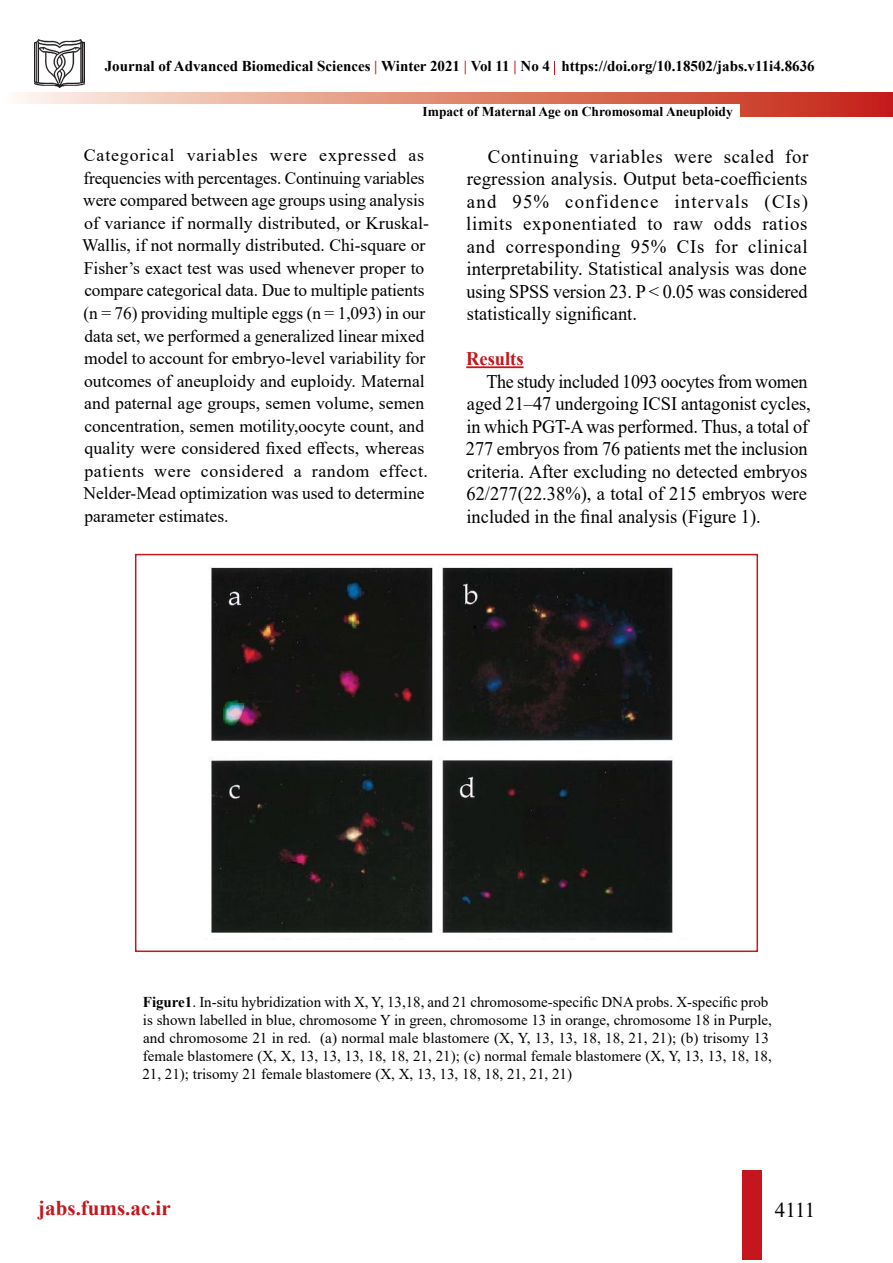
<style>
.page{position:relative;width:893px;height:1263px;background:#fff}
.page>*{position:absolute;margin:0;border:0;box-sizing:border-box;transform-origin:0 0}
.t1{font:700 21px "Times New Roman";color:#c4161c}
.t2{font:21px "Times New Roman";color:#000}
.t3{font:19.2px/22.5px "Times New Roman";color:#000;text-align:justify}
.t4{font:19.2px/22.5px "Times New Roman";color:#000;scale:.94 1}
.t5{font:700 19.2px "Times New Roman";color:#c4161c;scale:.96 1}
.t6{font:17.55px/22.5px "Times New Roman";color:#000}
.t7{font:15px/18px "Times New Roman";color:#000}
.t8{font:700 15px "Times New Roman";color:#000}
.t9{font:700 13.5px "Times New Roman";color:#000}
.s1{color:#c4161c}
.s2{font-weight:700}
</style>
<div class="page">
<div style="left:742px;top:1170px;width:19px;height:90px;background:#c4161c"></div>
<img style="left:34px;top:40px;width:51px;height:47px">
<svg style="left:18px;top:92px;width:875px;height:24px;background:#dc7c69"></svg>
<div style="left:0;top:104px;width:740px;height:79px;background:#fff"></div>
<svg style="left:554px;top:61px;width:1px;height:13px"></svg>
<hr style="left:466px;top:366px;width:58px;height:2px;background:#c4161c">
<img style="left:211px;top:565px;width:462px;height:374px">
<div style="left:135px;top:554px;width:623px;height:398px;border:2px solid #c4161c"></div>
<p class="t8" style="left:105px;top:55px;width:711px">Journal of Advanced Biomedical Sciences <span class="s1">|</span> Winter 2021 <span class="s1">|</span> Vol 11 <span class="s1">|</span> No 4 https://doi.org/10.18502/jabs.v11i4.8636</p>
<p class="t9" style="left:423px;top:102px;width:312px">Impact of Maternal Age on Chromosomal Aneuploidy</p>
<p class="t6" style="left:82px;top:144px;width:348px">Categorical variables were expressed as frequencies with percentages. Continuing variables were compared between age groups using analysis of variance if normally distributed, or Kruskal-Wallis, if not normally distributed. Chi-square or Fisher’s exact test was used whenever proper to compare categorical data. Due to multiple patients (n = 76) providing multiple eggs (n = 1,093) in our data set, we performed a generalized linear mixed model to account for embryo-level variability for outcomes of aneuploidy and euploidy. Maternal and paternal age groups, semen volume, semen concentration, semen motility,oocyte count, and quality were considered fixed effects, whereas patients were considered a random effect.<br>Nelder-Mead optimization was used to determine parameter estimates.</p>
<p class="t3" style="left:466px;top:144px;width:344px;text-indent:22px">Continuing variables were scaled for regression analysis. Output beta-coefficients and 95% confidence intervals (CIs) limits exponentiated to raw odds ratios and corresponding 95% CIs for clinical interpretability. Statistical analysis was done using SPSS version 23. P &lt; 0.05 was considered statistically significant.</p>
<p class="t5" style="left:466px;top:345px;width:61px">Results</p>
<p class="t4" style="left:466px;top:369px;width:368px;text-indent:20px">The study included 1093 oocytes from women aged 21–47 undergoing ICSI antagonist cycles, in which PGT-A was performed. Thus, a total of 277 embryos from 76 patients met the inclusion criteria. After excluding no detected embryos 62/277(22.38%), a total of 215 embryos were included in the final analysis (Figure 1).</p>
<p class="t7" style="left:142px;top:993px;width:631px"><span class="s2">Figure1</span>. In-situ hybridization with X, Y, 13,18, and 21 chromosome-specific DNA probs. X-specific prob is shown labelled in blue, chromosome Y in green, chromosome 13 in orange, chromosome 18 in Purple, and chromosome 21 in red. (a) normal male blastomere (X, Y, 13, 13, 18, 18, 21, 21); (b) trisomy 13 female blastomere (X, X, 13, 13, 13, 18, 18, 21, 21); (c) normal female blastomere (X, Y, 13, 13, 18, 18, 21, 21); trisomy 21 female blastomere (X, X, 13, 13, 18, 18, 21, 21, 21)</p>
<p class="t1" style="left:38px;top:1193px;width:134px">jabs.fums.ac.ir</p>
<p class="t2" style="left:775px;top:1195px;width:42px">4111</p>
</div>
